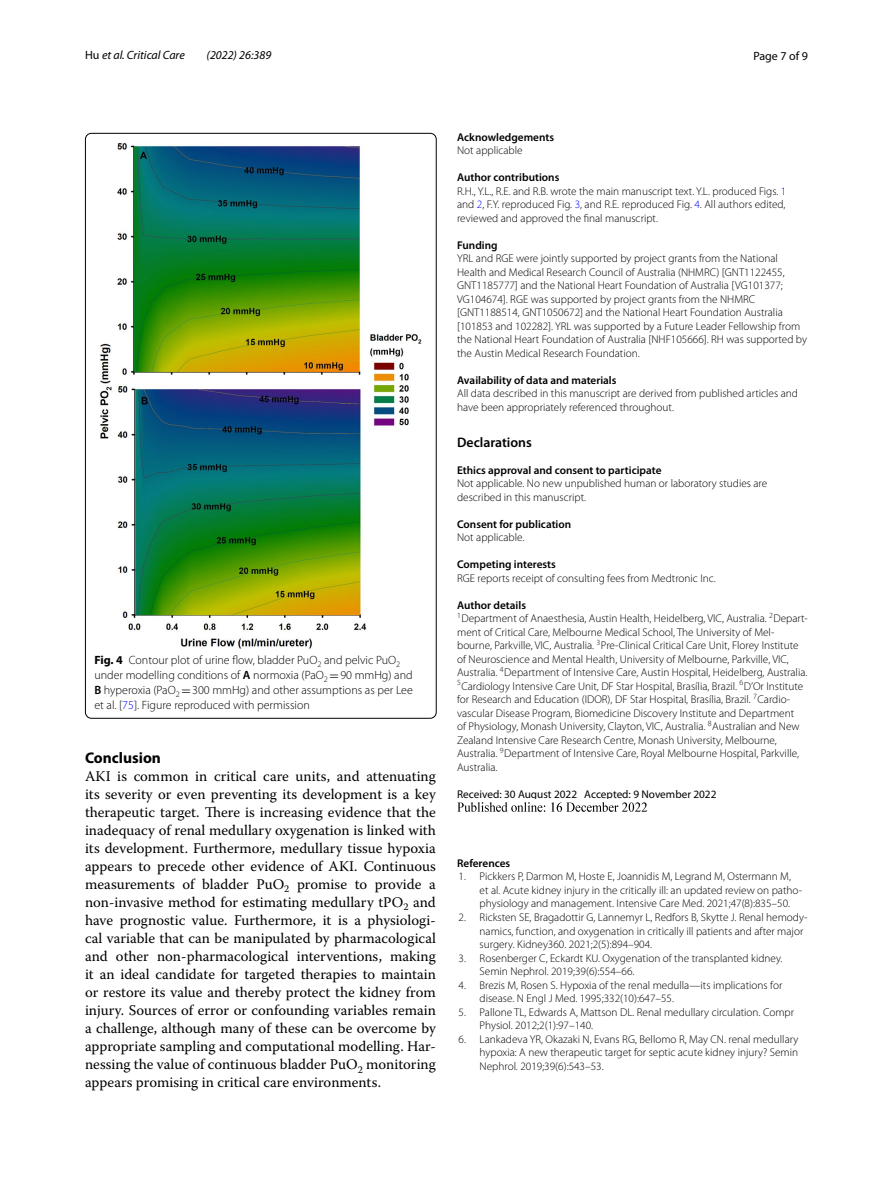
<style>
.page{position:relative;width:893px;height:1187px;background:#fff}
.page>*{position:absolute;margin:0;border:0;box-sizing:border-box;transform-origin:0 0}
.t1{font:700 15.45px "Myriad Pro";color:#000}
.t2{font:14.7px/18px "Warnock Pro";color:#000;text-align:justify}
.t3{font:600 13.8px "Myriad Pro";color:#000}
.t4{font:300 12px/15px "Myriad Pro";color:#000}
.t5{font:italic 12px "Myriad Pro";color:#000}
.t6{font:12px "Myriad Pro";color:#000}
.t7{font:300 11.25px/13.5px "Myriad Pro";color:#000}
.t8{font:600 11.25px "Myriad Pro";color:#000}
.t9{font:11.25px "Myriad Pro";color:#000}
.s1{font-style:normal}
.s2{font-weight:700}
.s3{font-weight:600}
.s4{font-family:"MTSY";font-weight:400}
.s5{color:#00f}
</style>
<div class="page">
<img style="left:457px;top:802px;width:191px;height:10px">
<img style="left:99px;top:142px;width:323px;height:506px">
<p class="t5" style="left:85px;top:48px;width:101px"><span class="s1">Hu</span> et al. Critical Care</p>
<p class="t5" style="left:207px;top:48px;width:66px">(2022) 26:389</p>
<p class="t6" style="left:753px;top:48px;width:56px">Page 7 of 9</p>
<p class="t4" style="left:94px;top:652px;width:320px"><span class="s2">Fig. 4</span> Contour plot of urine flow, bladder PuO<sub>2</sub> and pelvic PuO<sub>2 </sub>under modelling conditions of <span class="s3">A</span> normoxia (PaO<sub>2</sub> <span class="s4">=</span>90 mmHg) and <span class="s3">B</span> hyperoxia (PaO<sub>2</sub> <span class="s4">=</span>300 mmHg) and other assumptions as per Lee et al. [<span class="s5">75</span>]. Figure reproduced with permission</p>
<h1 class="t1" style="left:85px;top:747px;width:77px">Conclusion</h1>
<p class="t2" style="left:85px;top:766px;width:352px">AKI is common in critical care units, and attenuating its severity or even preventing its development is a key therapeutic target. There is increasing evidence that the inadequacy of renal medullary oxygenation is linked with its development. Furthermore, medullary tissue hypoxia appears to precede other evidence of AKI. Continuous measurements of bladder PuO<sub>2</sub> promise to provide a non-invasive method for estimating medullary tPO<sub>2</sub> and have prognostic value. Furthermore, it is a physiologi&shy;cal variable that can be manipulated by pharmacological and other non-pharmacological interventions, making it an ideal candidate for targeted therapies to maintain or restore its value and thereby protect the kidney from injury. Sources of error or confounding variables remain a challenge, although many of these can be overcome by appropriate sampling and computational modelling. Har&shy;nessing the value of continuous bladder PuO<sub>2</sub> monitoring appears promising in critical care environments.</p>
<p class="t8" style="left:457px;top:130px;width:98px">Acknowledgements</p>
<p class="t7" style="left:457px;top:144px;width:67px">Not applicable</p>
<p class="t7" style="left:457px;top:171px;width:331px"><span class="s3">Author contributions<br></span>R.H., Y.L., R.E. and R.B. wrote the main manuscript text. Y.L. produced Figs. <span class="s5">1 </span>and <span class="s5">2</span>, F.Y. reproduced Fig. <span class="s5">3</span>, and R.E. reproduced Fig. <span class="s5">4</span>. All authors edited, reviewed and approved the final manuscript.</p>
<p class="t8" style="left:457px;top:238px;width:42px">Funding</p>
<p class="t7" style="left:457px;top:252px;width:351px">YRL and RGE were jointly supported by project grants from the National Health and Medical Research Council of Australia (NHMRC) [GNT1122455, GNT1185777] and the National Heart Foundation of Australia [VG101377; VG104674]. RGE was supported by project grants from the NHMRC [GNT1188514, GNT1050672] and the National Heart Foundation Australia [101853 and 102282]. YRL was supported by a Future Leader Fellowship from the National Heart Foundation of Australia [NHF105666]. RH was supported by the Austin Medical Research Foundation.</p>
<p class="t8" style="left:457px;top:373px;width:161px">Availability of data and materials</p>
<p class="t7" style="left:457px;top:387px;width:342px">All data described in this manuscript are derived from published articles and have been appropriately referenced throughout.</p>
<p class="t3" style="left:457px;top:433px;width:76px">Declarations</p>
<p class="t8" style="left:457px;top:463px;width:206px">Ethics approval and consent to participate</p>
<p class="t7" style="left:457px;top:477px;width:312px">Not applicable. No new unpublished human or laboratory studies are described in this manuscript.</p>
<p class="t8" style="left:457px;top:517px;width:116px">Consent for publication</p>
<p class="t7" style="left:457px;top:531px;width:69px">Not applicable.</p>
<p class="t8" style="left:457px;top:557px;width:100px">Competing interests</p>
<p class="t7" style="left:457px;top:571px;width:260px">RGE reports receipt of consulting fees from Medtronic Inc.</p>
<p class="t7" style="left:457px;top:598px;width:352px"><span class="s3">Author details<br></span><sup>1</sup>Department of Anaesthesia, Austin Health, Heidelberg, VIC, Australia. <sup>2</sup>Depart&shy;ment of Critical Care, Melbourne Medical School, The University of Mel&shy;bourne, Parkville, VIC, Australia. <sup>3</sup>Pre‑Clinical Critical Care Unit, Florey Institute of Neuroscience and Mental Health, University of Melbourne, Parkville, VIC, Australia. <sup>4</sup>Department of Intensive Care, Austin Hospital, Heidelberg, Australia.<br><sup>5</sup>Cardiology Intensive Care Unit, DF Star Hospital, Brasília, Brazil. <sup>6</sup>D’Or Institute for Research and Education (IDOR), DF Star Hospital, Brasília, Brazil. <sup>7</sup>Cardio&shy;vascular Disease Program, Biomedicine Discovery Institute and Department<br>of Physiology, Monash University, Clayton, VIC, Australia. <sup>8</sup>Australian and New Zealand Intensive Care Research Centre, Monash University, Melbourne, Australia. <sup>9</sup>Department of Intensive Care, Royal Melbourne Hospital, Parkville, Australia.</p>
<p class="t9" style="left:457px;top:787px;width:261px">Received: 30 August 2022 Accepted: 9 November 2022</p>
<p class="t8" style="left:457px;top:856px;width:55px">References</p>
<p class="t7" style="left:480px;top:870px;width:324px;text-indent:-21px">1. Pickkers P, Darmon M, Hoste E, Joannidis M, Legrand M, Ostermann M, et al. Acute kidney injury in the critically ill: an updated review on patho&shy;physiology and management. Intensive Care Med. 2021;47(8):835–50.</p>
<p class="t7" style="left:480px;top:910px;width:329px;text-indent:-21px">2. Ricksten SE, Bragadottir G, Lannemyr L, Redfors B, Skytte J. Renal hemody&shy;namics, function, and oxygenation in critically ill patients and after major surgery. Kidney360. 2021;2(5):894–904.</p>
<p class="t7" style="left:480px;top:951px;width:304px;text-indent:-21px">3. Rosenberger C, Eckardt KU. Oxygenation of the transplanted kidney.<br>Semin Nephrol. 2019;39(6):554–66.</p>
<p class="t7" style="left:480px;top:978px;width:304px;text-indent:-21px">4. Brezis M, Rosen S. Hypoxia of the renal medulla—its implications for disease. N Engl J Med. 1995;332(10):647–55.</p>
<p class="t7" style="left:480px;top:1005px;width:316px;text-indent:-21px">5. Pallone TL, Edwards A, Mattson DL. Renal medullary circulation. Compr<br>Physiol. 2012;2(1):97–140.</p>
<p class="t7" style="left:480px;top:1032px;width:320px;text-align:justify;text-indent:-21px">6. Lankadeva YR, Okazaki N, Evans RG, Bellomo R, May CN. renal medullary hypoxia: A new therapeutic target for septic acute kidney injury? Semin Nephrol. 2019;39(6):543–53.</p>
</div>
